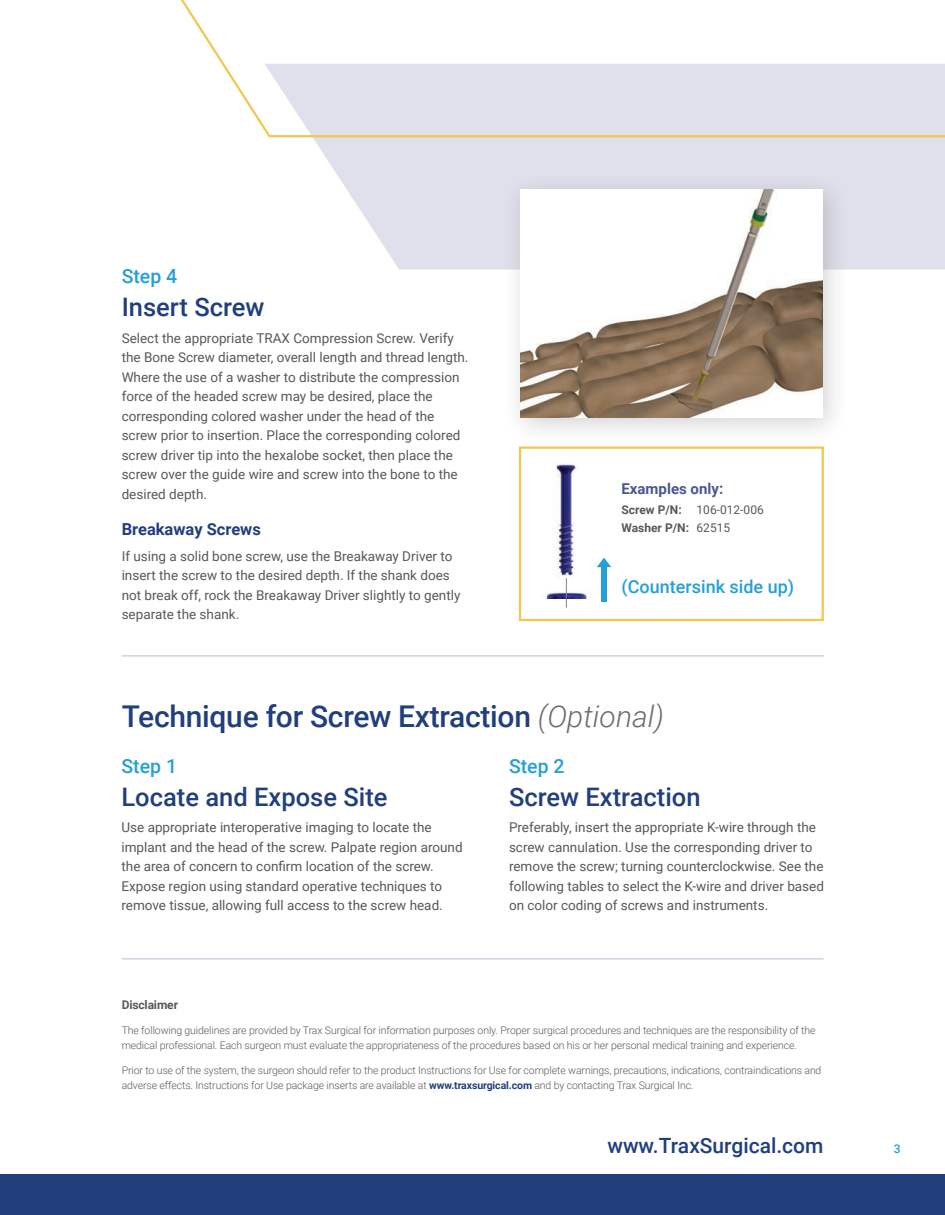
<style>
.page{position:relative;width:945px;height:1215px;background:#fff}
.page>*{position:absolute;margin:0;border:0;box-sizing:border-box;transform-origin:0 0}
.t1{font:500 30px "Roboto";letter-spacing:-.01em;color:#213e7d}
.t2{font:500 25.5px "Roboto";color:#213e7d}
.t3{font:500 21px "Roboto";color:#213e7d}
.t4{font:500 19.5px "Roboto";color:#259fd8}
.t5{font:500 18px "Roboto";color:#259fd8}
.t6{font:700 16.5px "Roboto";color:#213e7d}
.t7{font:700 15px "Roboto";color:#4a588f}
.t8{font:13.5px/19.5px "Roboto";color:#57585a}
.t9{font:700 12px/18px "Roboto";letter-spacing:-.01em;color:#57585a}
.t10{font:500 12px "Roboto";color:#259fd8}
.t11{font:300 10.5px/15px "Roboto";letter-spacing:-.01em;color:#57585a}
.s1{font-weight:400}
.s2{font-weight:300;font-style:italic;color:#6c6d70}
.s3{font-weight:700;color:#213e7d}
</style>
<div class="page">
<svg style="left:313px;top:138px;width:632px;height:132px;background:#e2e3ed"></svg>
<svg style="left:181px;top:0;width:764px;height:138px"></svg>
<div style="left:0;top:1174px;width:945px;height:41px;background:#213e7d"></div>
<div style="left:502px;top:172px;width:348px;height:273px;background:#231f20;opacity:.2"></div>
<img style="left:520px;top:189px;width:303px;height:228px">
<div style="left:519px;top:446px;width:305px;height:175px;border:2px solid #f2c64f"></div>
<div style="left:601px;top:564px;width:6px;height:38px;background:#259fd8"></div>
<svg style="left:597px;top:558px;width:14px;height:9px"></svg>
<hr style="left:122px;top:655px;width:702px;height:2px;background:#d2d1e1">
<hr style="left:122px;top:958px;width:702px;height:2px;background:#d2d1e1">
<img style="left:553px;top:463px;width:23px;height:120px">
<img style="left:543px;top:589px;width:44px;height:10px">
<hr style="left:566px;top:578px;width:1px;height:30px;background:#808285">
<p class="t4" style="left:122px;top:263px;width:57px">Step 4</p>
<p class="t2" style="left:122px;top:289px;width:144px">Insert Screw</p>
<p class="t8" style="left:122px;top:328px;width:348px">Select the appropriate TRAX Compression Screw. Verify the Bone Screw diameter, overall length and thread length.<br>Where the use of a washer to distribute the compression force of the headed screw may be desired, place the corresponding colored washer under the head of the screw prior to insertion. Place the corresponding colored screw driver tip into the hexalobe socket, then place the screw over the guide wire and screw into the bone to the desired depth.</p>
<p class="t6" style="left:122px;top:517px;width:141px">Breakaway Screws</p>
<p class="t8" style="left:122px;top:546px;width:340px">If using a solid bone screw, use the Breakaway Driver to insert the screw to the desired depth. If the shank does not break off, rock the Breakaway Driver slightly to gently separate the shank.</p>
<p class="t7" style="left:622px;top:479px;width:103px">Examples only:</p>
<p class="t9" style="left:622px;top:500px;width:144px">Screw P/N: <span class="s1">106-012-006<br></span>Washer P/N: <span class="s1">62515</span></p>
<p class="t5" style="left:622px;top:574px;width:174px">(Countersink side up)</p>
<p class="t1" style="left:122px;top:695px;width:544px">Technique for Screw Extraction <span class="s2">(Optional)</span></p>
<p class="t4" style="left:122px;top:752px;width:57px">Step 1</p>
<p class="t2" style="left:122px;top:779px;width:268px">Locate and Expose Site</p>
<p class="t8" style="left:122px;top:817px;width:343px">Use appropriate interoperative imaging to locate the implant and the head of the screw. Palpate region around the area of concern to confirm location of the screw.<br>Expose region using standard operative techniques to remove tissue, allowing full access to the screw head.</p>
<p class="t4" style="left:509px;top:752px;width:57px">Step 2</p>
<p class="t2" style="left:509px;top:779px;width:193px">Screw Extraction</p>
<p class="t8" style="left:509px;top:817px;width:317px">Preferably, insert the appropriate K-wire through the screw cannulation. Use the corresponding driver to remove the screw; turning counterclockwise. See the following tables to select the K-wire and driver based on color coding of screws and instruments.</p>
<p class="t9" style="left:122px;top:996px;width:58px">Disclaimer</p>
<p class="t11" style="left:122px;top:1023px;width:695px">The following guidelines are provided by Trax Surgical for information purposes only. Proper surgical procedures and techniques are the responsibility of the medical professional. Each surgeon must evaluate the appropriateness of the procedures based on his or her personal medical training and experience.</p>
<p class="t11" style="left:122px;top:1062px;width:701px">Prior to use of the system, the surgeon should refer to the product Instructions for Use for complete warnings, precautions, indications, contraindications and adverse effects. Instructions for Use package inserts are available at <span class="s3">www.traxsurgical.com</span> and by contacting Trax Surgical Inc.</p>
<p class="t3" style="left:607px;top:1131px;width:218px">www.TraxSurgical.com</p>
<p class="t10" style="left:894px;top:1140px;width:8px">3</p>
</div>
